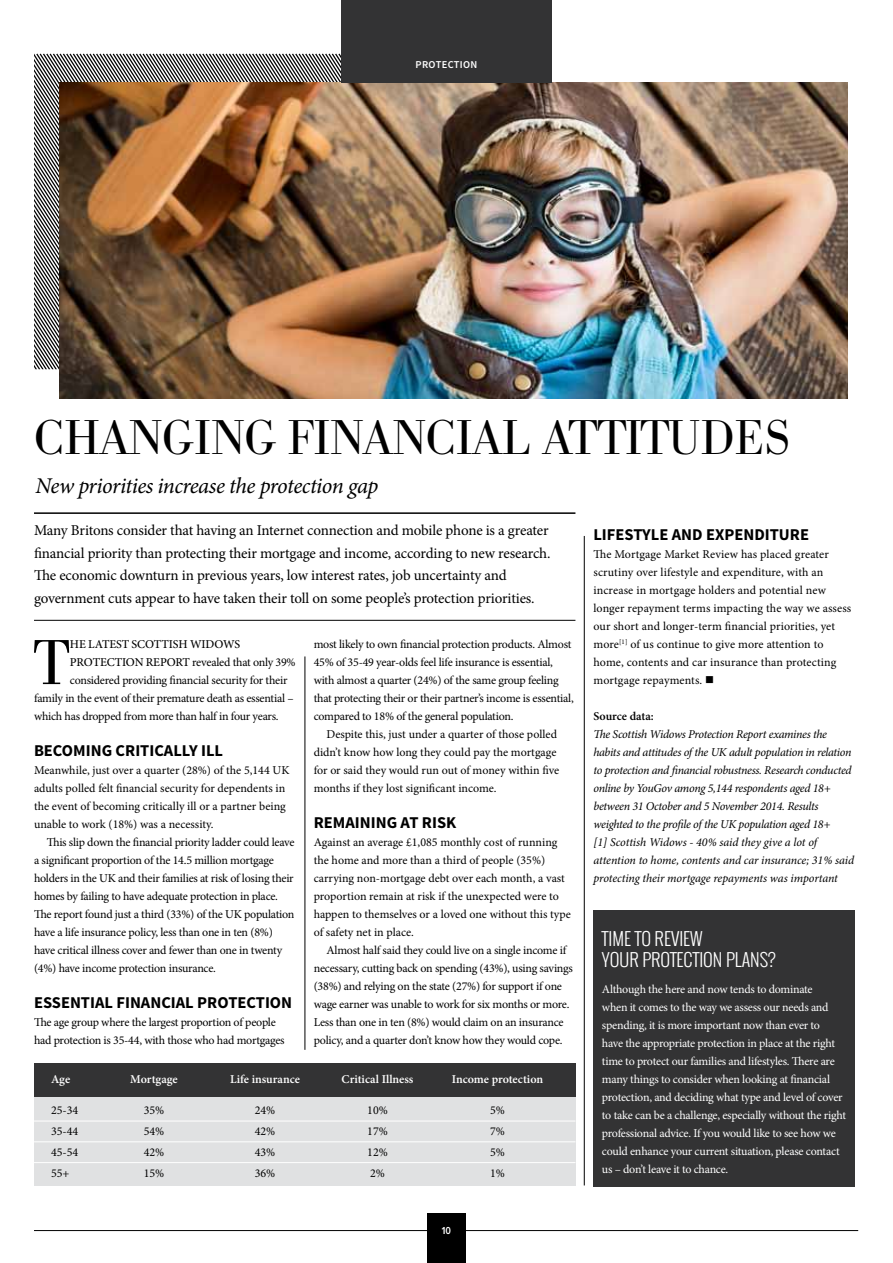
<style>
.page{position:relative;width:893px;height:1263px;background:#fff}
.page>*{position:absolute;margin:0;border:0;box-sizing:border-box;transform-origin:0 0}
.t1{font:65.85px "Bodoni";color:#000}
.t2{font:300 48px "Bodoni BE";color:#000}
.t3{font:italic 22.5px "Minion Pro";letter-spacing:-.03em;color:#000}
.t4{font:300 18px/21px "Oswald";color:#fff}
.t5{font:700 16.5px "Source Sans Pro";color:#000}
.t6{font:15px/22.5px "Minion Pro";letter-spacing:-.015em;color:#000}
.t7{font:12px/18px "Minion Pro";letter-spacing:-.015em;color:#000}
.t8{font:12px/18px "Minion Pro";letter-spacing:-.025em;color:#fff}
.t9{font:italic 12px/18px "Minion Pro";letter-spacing:-.025em;color:#000}
.t10{font:12px/18px "Minion Pro";letter-spacing:.005em;color:#000}
.t11{font:600 12px "Minion Pro";color:#fff}
.t12{font:500 12px "Minion Pro";letter-spacing:-.01em;color:#000}
.t13{font:600 12px "Minion Pro";color:#000}
.t14{font:600 10.5px "Source Sans Pro";letter-spacing:.03em;color:#fff}
.t15{font:600 10.5px "Proxima Nova Cond";color:#fff}
.s1{font-weight:500}
</style>
<div class="page">
<svg style="left:203px;top:54px;width:120px;height:28px"></svg>
<svg style="left:34px;top:54px;width:169px;height:315px"></svg>
<img style="left:60px;top:82px;width:788px;height:316px">
<hr style="left:34px;top:1230px;width:824px;height:1px;background:#000">
<div style="left:427px;top:1213px;width:39px;height:50px;background:#000"></div>
<div style="left:341px;top:0;width:211px;height:82px;background:#333334"></div>
<div style="left:593px;top:910px;width:262px;height:277px;background:#333334"></div>
<div style="left:34px;top:1064px;width:541px;height:121px;background:#e0e1e2"></div>
<div style="left:34px;top:1063px;width:541px;height:33px;background:#333334"></div>
<hr style="left:34px;top:1121px;width:541px;height:1px;background:#fff">
<hr style="left:34px;top:1141px;width:541px;height:1px;background:#fff">
<hr style="left:34px;top:1162px;width:541px;height:1px;background:#fff">
<hr style="left:584px;top:536px;width:1px;height:649px;background:#000">
<hr style="left:305px;top:656px;width:1px;height:394px;background:#000">
<hr style="left:34px;top:512px;width:541px;height:2px;background:#000">
<hr style="left:34px;top:620px;width:541px;height:1px;background:#000">
<p class="t14" style="left:416px;top:58px;width:63px">PROTECTION</p>
<h2 class="t2" style="left:34px;top:411px;width:758px">CHANGING FINANCIAL ATTITUDES</h2>
<h3 class="t3" style="left:36px;top:470px;width:344px">New priorities increase the protection gap</h3>
<p class="t6" style="left:34px;top:519px;width:518px">Many Britons consider that having an Internet connection and mobile phone is a greater financial priority than protecting their mortgage and income, according to new research.<br>The economic downturn in previous years, low interest rates, job uncertainty and government cuts appear to have taken their toll on some people’s protection priorities.</p>
<h3 class="t5" style="left:593px;top:524px;width:217px">LIFESTYLE AND EXPENDITURE</h3>
<p class="t10" style="left:593px;top:545px;width:259px">The Mortgage Market Review has placed greater scrutiny over lifestyle and expenditure, with an increase in mortgage holders and potential new longer repayment terms impacting the way we assess our short and longer-term financial priorities, yet more<sup>[1]</sup> of us continue to give more attention to home, contents and car insurance than protecting mortgage repayments. ■</p>
<p class="t13" style="left:593px;top:708px;width:62px">Source data:</p>
<p class="t9" style="left:593px;top:725px;width:262px">The Scottish Widows Protection Report examines the habits and attitudes ofthe UK adult population in relation to protection and financial robustness. Research conducted online by YouGov among 5,144 respondents aged 18+ between 31 October and 5 November 2014. Results weighted to the profile ofthe UK population aged 18+<br>[1] Scottish Widows - 40% said they give a lot of attention to home, contents and car insurance; 31% said protecting their mortgage repayments was important</p>
<p class="t7" style="left:314px;top:635px;width:261px">most likely to own financial protection products. Almost 45% of 35-49 year-olds feel life insurance is essential, with almost a quarter (24%) of the same group feeling that protecting their or their partner’s income is essential, compared to 18% of the general population.</p>
<p class="t7" style="left:314px;top:725px;width:247px;text-indent:13px">Despite this, just under a quarter of those polled didn’t know how long they could pay the mortgage for or said they would run out of money within five months if they lost significant income.</p>
<h3 class="t5" style="left:314px;top:812px;width:144px">REMAINING AT RISK</h3>
<p class="t7" style="left:314px;top:833px;width:259px">Against an average £1,085 monthly cost of running the home and more than a third of people (35%) carrying non-mortgage debt over each month, a vast proportion remain at risk if the unexpected were to happen to themselves or a loved one without this type of safety net in place.</p>
<p class="t7" style="left:314px;top:941px;width:261px;text-indent:13px">Almost half said they could live on a single income if necessary, cutting back on spending (43%), using savings (38%) and relying on the state (27%) for support if one wage earner was unable to work for six months or more.<br>Less than one in ten (8%) would claim on an insurance policy, and a quarter don’t know how they would cope.</p>
<h1 class="t1" style="left:33px;top:626px;width:37px">T</h1>
<p class="t12" style="left:70px;top:636px;width:172px">HE LATEST SCOTTISH WIDOWS</p>
<p class="t7" style="left:70px;top:653px;width:227px"><span class="s1">PROTECTION REPORT</span> revealed that only 39%</p>
<p class="t7" style="left:70px;top:671px;width:219px">considered providing financial security for their</p>
<p class="t7" style="left:34px;top:689px;width:261px">family in the event of their premature death as essential –</p>
<p class="t7" style="left:34px;top:707px;width:246px">which has dropped from more than half in four years.</p>
<h3 class="t5" style="left:34px;top:740px;width:191px">BECOMING CRITICALLY ILL</h3>
<p class="t7" style="left:34px;top:761px;width:253px">Meanwhile, just over a quarter (28%) of the 5,144 UK adults polled felt financial security for dependents in the event of becoming critically ill or a partner being unable to work (18%) was a necessity.</p>
<p class="t7" style="left:34px;top:833px;width:262px;text-indent:13px">This slip down the financial priority ladder could leave a significant proportion of the 14.5 million mortgage holders in the UK and their families at risk of losing their homes by failing to have adequate protection in place.<br>The report found just a third (33%) of the UK population have a life insurance policy, less than one in ten (8%) have critical illness cover and fewer than one in twenty (4%) have income protection insurance.</p>
<h3 class="t5" style="left:34px;top:992px;width:260px">ESSENTIAL FINANCIAL PROTECTION</h3>
<p class="t7" style="left:34px;top:1013px;width:252px">The age group where the largest proportion of people had protection is 35-44, with those who had mortgages</p>
<h3 class="t4" style="left:602px;top:928px;width:175px">TIME TO REVIEW<br>YOUR PROTECTI ON PLANS?</h3>
<p class="t8" style="left:602px;top:980px;width:246px">Although the here and now tends to dominate<br>when it comes to the way we assess our needs and spending, it is more important now than ever to<br>have the appropriate protection in place at the right time to protect our families and lifestyles. There are many things to consider when looking at financial protection, and deciding what type and level of cover to take can be a challenge, especially without the right professional advice. If you would like to see how we could enhance your current situation, please contact us – don’t leave it to chance.</p>
<p class="t11" style="left:51px;top:1070px;width:21px">Age</p>
<p class="t11" style="left:130px;top:1070px;width:49px">Mortgage</p>
<p class="t11" style="left:230px;top:1070px;width:71px">Life insurance</p>
<p class="t11" style="left:342px;top:1070px;width:73px">Critical Illness</p>
<p class="t11" style="left:452px;top:1070px;width:93px">Income protection</p>
<p class="t7" style="left:51px;top:1101px;width:29px">25-34</p>
<p class="t7" style="left:144px;top:1101px;width:22px">35%</p>
<p class="t7" style="left:255px;top:1101px;width:22px">24%</p>
<p class="t7" style="left:367px;top:1101px;width:22px">10%</p>
<p class="t7" style="left:490px;top:1101px;width:16px">5%</p>
<p class="t7" style="left:51px;top:1122px;width:29px">35-44</p>
<p class="t7" style="left:144px;top:1122px;width:22px">54%</p>
<p class="t7" style="left:255px;top:1122px;width:22px">42%</p>
<p class="t7" style="left:367px;top:1122px;width:22px">17%</p>
<p class="t7" style="left:490px;top:1122px;width:16px">7%</p>
<p class="t7" style="left:51px;top:1143px;width:29px">45-54</p>
<p class="t7" style="left:144px;top:1143px;width:22px">42%</p>
<p class="t7" style="left:255px;top:1143px;width:22px">43%</p>
<p class="t7" style="left:367px;top:1143px;width:22px">12%</p>
<p class="t7" style="left:490px;top:1143px;width:16px">5%</p>
<p class="t7" style="left:51px;top:1164px;width:20px">55+</p>
<p class="t7" style="left:144px;top:1164px;width:22px">15%</p>
<p class="t7" style="left:255px;top:1164px;width:22px">36%</p>
<p class="t7" style="left:370px;top:1164px;width:16px">2%</p>
<p class="t7" style="left:490px;top:1164px;width:16px">1%</p>
<p class="t15" style="left:442px;top:1225px;width:11px">10</p>
</div>
